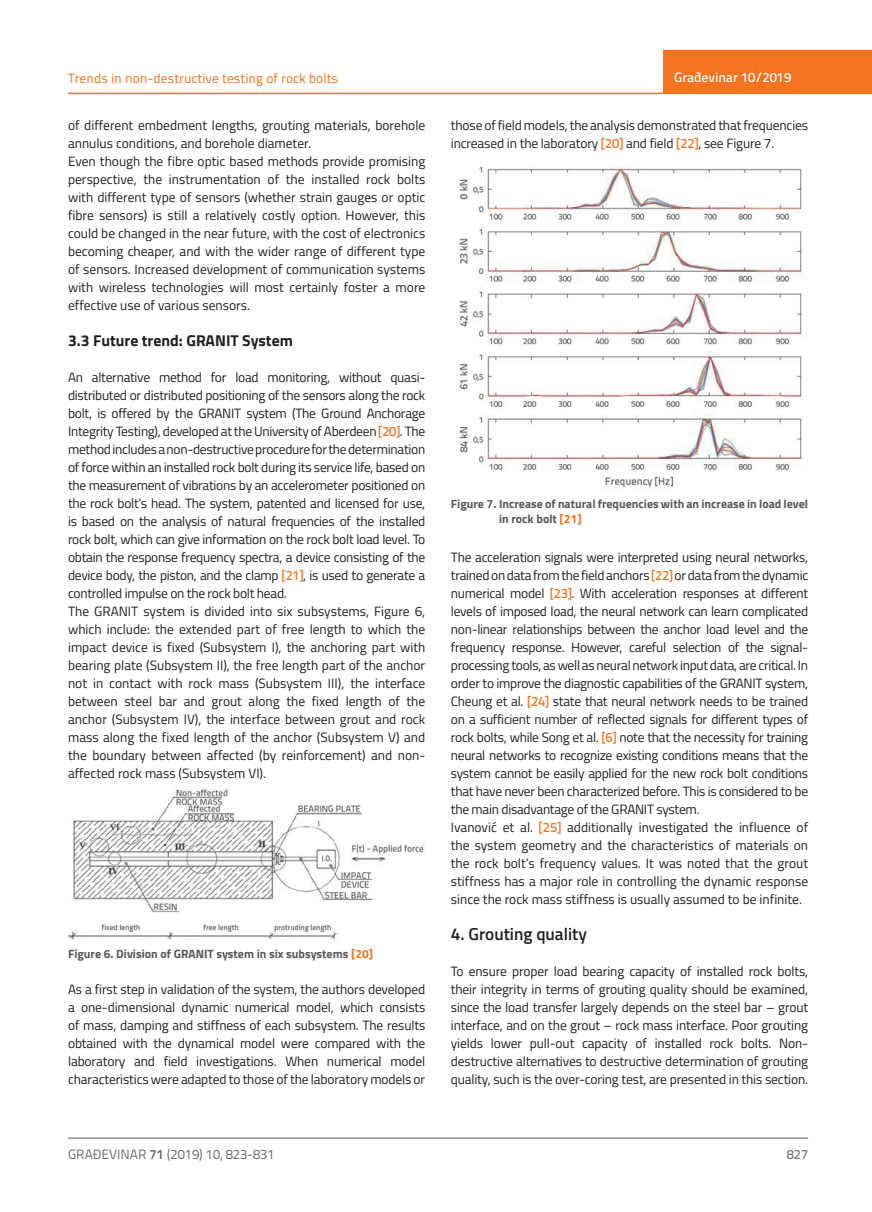
<style>
.page{position:relative;width:872px;height:1212px;background:#fff}
.page>*{position:absolute;margin:0;border:0;box-sizing:border-box;transform-origin:0 0}
.t1{font:600 17.25px "Titillium";color:#231f20}
.t2{font:700 15.75px "Titillium";color:#231f20}
.t3{font:13.5px/18px "Titillium";letter-spacing:-.02em;color:#231f20}
.t4{font:13.5px/18px "Titillium";color:#231f20}
.t5{font:13.5px "Titillium Text 22 L";color:#f47321}
.t6{font:13.5px "Titillium Text 22 L";color:#6c6d70}
.t7{font:500 13.5px "Titillium Text 22 L";color:#fff}
.t8{font:500 13.5px "Titillium Text 22 L";color:#787a7d}
.t9{font:700 12px/15px "Titillium";color:#57585a}
.s1{font-family:"Titillium Text 22 L";font-weight:500;color:#f47321}
.s2{color:#f47321}
.s3{font-weight:700}
</style>
<div class="page">
<hr style="left:68px;top:93px;width:804px;height:1px;background:#f47321">
<div style="left:663px;top:50px;width:209px;height:44px;background:#f47321"></div>
<hr style="left:68px;top:1138px;width:740px;height:1px;background:#57585a">
<img style="left:68px;top:789px;width:356px;height:151px">
<img style="left:459px;top:166px;width:344px;height:322px">
<p class="t5" style="left:68px;top:68px;width:272px">Trends in non-destructive testing of rock bolts</p>
<p class="t4" style="left:68px;top:115px;width:359px">of different embedment lengths, grouting materials, borehole annulus conditions, and borehole diameter.<br>Even though the fibre optic based methods provide promising perspective, the instrumentation of the installed rock bolts with different type of sensors (whether strain gauges or optic fibre sensors) is still a relatively costly option. However, this could be changed in the near future, with the cost of electronics becoming cheaper, and with the wider range of different type of sensors. Increased development of communication systems with wireless technologies will most certainly foster a more effective use of various sensors.</p>
<p class="t2" style="left:68px;top:328px;width:226px">3.3 Future trend: GRANIT System</p>
<p class="t3" style="left:68px;top:367px;width:359px">An alternative method for load monitoring, without quasi&shy;distributed or distributed positioning of the sensors along the rock bolt, is offered by the GRANIT system (The Ground Anchorage Integrity Testing), developed at the University of Aberdeen <span class="s1">[20]</span>. The method includes a non-destructive procedure for the determination of force within an installed rock bolt during its service life, based on the measurement of vibrations by an accelerometer positioned on the rock bolt’s head. The system, patented and licensed for use, is based on the analysis of natural frequencies of the installed rock bolt, which can give information on the rock bolt load level. To obtain the response frequency spectra, a device consisting of the device body, the piston, and the clamp <span class="s1">[21]</span>, is used to generate a controlled impulse on the rock bolt head.<br>The GRANIT system is divided into six subsystems, Figure 6, which include: the extended part of free length to which the impact device is fixed (Subsystem I), the anchoring part with bearing plate (Subsystem II), the free length part of the anchor not in contact with rock mass (Subsystem III), the interface between steel bar and grout along the fixed length of the anchor (Subsystem IV), the interface between grout and rock mass along the fixed length of the anchor (Subsystem V) and the boundary between affected (by reinforcement) and non&shy;affected rock mass (Subsystem VI).</p>
<p class="t9" style="left:68px;top:946px;width:306px">Figure 6. Division of GRANIT system in six subsystems <span class="s2">[20]</span></p>
<p class="t3" style="left:68px;top:980px;width:359px;text-align:justify">As a first step in validation of the system, the authors developed a one-dimensional dynamic numerical model, which consists of mass, damping and stiffness of each subsystem. The results obtained with the dynamical model were compared with the laboratory and field investigations. When numerical model characteristics were adapted to those of the laboratory models or</p>
<p class="t7" style="left:674px;top:67px;width:118px">Građevinar 10/2019</p>
<p class="t3" style="left:451px;top:115px;width:359px">those of field models, the analysis demonstrated that frequencies increased in the laboratory <span class="s1">[20]</span> and field <span class="s1">[22]</span>, see Figure 7.</p>
<p class="t9" style="left:499px;top:496px;width:310px;text-indent:-48px">Figure 7. Increase of natural frequencies with an increase in load level in rock bolt <span class="s2">[21]</span></p>
<p class="t3" style="left:451px;top:547px;width:359px">The acceleration signals were interpreted using neural networks, trained on data from the field anchors <span class="s1">[22]</span> or data from the dynamic numerical model <span class="s1">[23]</span>. With acceleration responses at different levels of imposed load, the neural network can learn complicated non-linear relationships between the anchor load level and the frequency response. However, careful selection of the signal&shy;processing tools, as well as neural network input data, are critical. In order to improve the diagnostic capabilities of the GRANIT system, Cheung et al. <span class="s1">[24]</span> state that neural network needs to be trained on a sufficient number of reflected signals for different types of rock bolts, while Song et al. <span class="s1">[6]</span> note that the necessity for training neural networks to recognize existing conditions means that the system cannot be easily applied for the new rock bolt conditions that have never been characterized before. This is considered to be the main disadvantage of the GRANIT system.<br>Ivanović et al. <span class="s1">[25]</span> additionally investigated the influence of the system geometry and the characteristics of materials on the rock bolt’s frequency values. It was noted that the grout stiffness has a major role in controlling the dynamic response since the rock mass stiffness is usually assumed to be infinite.</p>
<p class="t1" style="left:451px;top:921px;width:137px">4. Grouting quality</p>
<p class="t3" style="left:451px;top:962px;width:359px;text-align:justify">To ensure proper load bearing capacity of installed rock bolts, their integrity in terms of grouting quality should be examined, since the load transfer largely depends on the steel bar – grout interface, and on the grout – rock mass interface. Poor grouting yields lower pull-out capacity of installed rock bolts. Non&shy;destructive alternatives to destructive determination of grouting quality, such is the over-coring test, are presented in this section.</p>
<p class="t6" style="left:68px;top:1144px;width:208px">GRAĐEVINAR <span class="s3">71</span> (2019) 10, 823-831</p>
<p class="t8" style="left:786px;top:1144px;width:23px">827</p>
</div>
